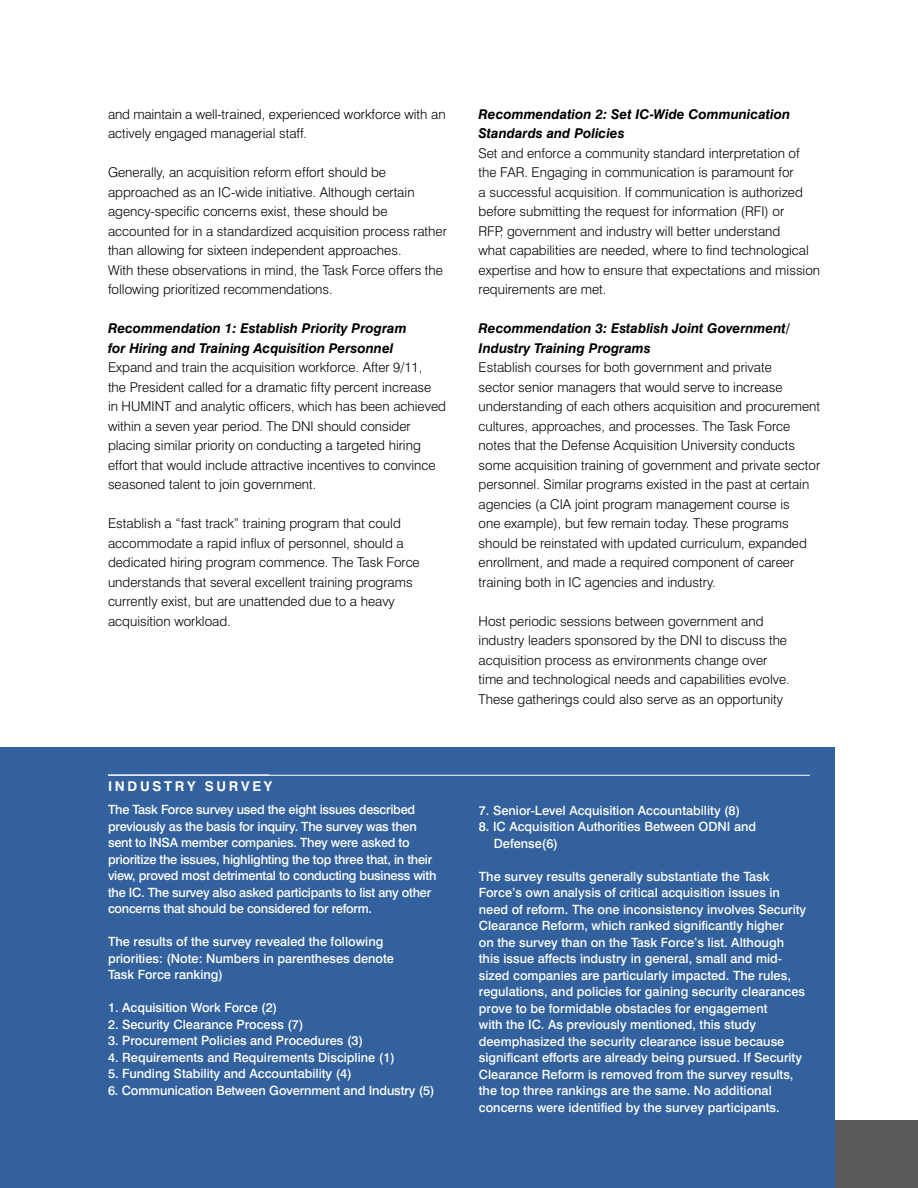
<style>
.page{position:relative;width:918px;height:1188px;background:#fff}
.page>*{position:absolute;margin:0;border:0;box-sizing:border-box;transform-origin:0 0}
.t1{font:300 13.5px/19.5px "Swiss 721 BT";color:#000}
.t2{font:italic 700 13.5px/19.5px "Swiss 721 BT";color:#000}
.t3{font:700 13.5px "Swiss 721 BT";letter-spacing:.2em;color:#fff}
.t4{font:500 12.75px/16.5px "Swiss 721 BT";color:#fff}
.t5{font:500 12.75px/16.5px "Swiss 721 BT";letter-spacing:-.02em;color:#fff}
</style>
<div class="page">
<div style="left:0;top:1120px;width:918px;height:68px;background:#58595b"></div>
<div style="left:0;top:747px;width:834px;height:441px;background:#32619d"></div>
<hr style="left:108px;top:775px;width:702px;height:1px;background:#fff">
<p class="t1" style="left:108px;top:104px;width:339px">and maintain a well-trained, experienced workforce with an actively engaged managerial staff.</p>
<p class="t1" style="left:108px;top:163px;width:340px">Generally, an acquisition reform effort should be approached as an IC-wide initiative. Although certain agency-specific concerns exist, these should be accounted for in a standardized acquisition process rather than allowing for sixteen independent approaches.<br>With these observations in mind, the Task Force offers the following prioritized recommendations.</p>
<p class="t2" style="left:108px;top:319px;width:300px">Recommendation 1: Establish Priority Program for Hiring and Training Acquisition Personnel</p>
<p class="t1" style="left:108px;top:358px;width:340px">Expand and train the acquisition workforce. After 9/11,<br>the President called for a dramatic fifty percent increase<br>in HUMINT and analytic officers, which has been achieved within a seven year period. The DNI should consider placing similar priority on conducting a targeted hiring effort that would include attractive incentives to convince seasoned talent to join government.</p>
<p class="t1" style="left:108px;top:514px;width:313px">Establish a “fast track” training program that could accommodate a rapid influx of personnel, should a dedicated hiring program commence. The Task Force understands that several excellent training programs currently exist, but are unattended due to a heavy acquisition workload.</p>
<p class="t3" style="left:108px;top:778px;width:166px">INDUSTRY SURVEY</p>
<p class="t5" style="left:108px;top:802px;width:330px">The Task Force survey used the eight issues described previously as the basis for inquiry. The survey was then sent to INSA member companies. They were asked to prioritize the issues, highlighting the top three that, in their view, proved most detrimental to conducting business with the IC. The survey also asked participants to list any other concerns that should be considered for reform.</p>
<p class="t4" style="left:108px;top:934px;width:287px">The results of the survey revealed the following priorities: (Note: Numbers in parentheses denote<br>Task Force ranking)</p>
<p class="t4" style="left:108px;top:1000px;width:171px">1. Acquisition Work Force (2)</p>
<p class="t4" style="left:108px;top:1016px;width:197px">2. Security Clearance Process (7)</p>
<p class="t4" style="left:108px;top:1033px;width:257px">3. Procurement Policies and Procedures (3)</p>
<p class="t4" style="left:108px;top:1049px;width:289px">4. Requirements and Requirements Discipline (1)</p>
<p class="t4" style="left:108px;top:1065px;width:245px">5. Funding Stability and Accountability (4)</p>
<p class="t4" style="left:108px;top:1082px;width:328px">6. Communication Between Government and Industry (5)</p>
<p class="t2" style="left:479px;top:104px;width:313px">Recommendation 2: Set IC-Wide Communication<br>Standards and Policies</p>
<p class="t1" style="left:479px;top:143px;width:343px">Set and enforce a community standard interpretation of the FAR. Engaging in communication is paramount for<br>a successful acquisition. If communication is authorized before submitting the request for information (RFI) or<br>RFP, government and industry will better understand<br>what capabilities are needed, where to find technological expertise and how to ensure that expectations and mission requirements are met.</p>
<p class="t2" style="left:479px;top:319px;width:313px">Recommendation 3: Establish Joint Government/<br>Industry Training Programs</p>
<p class="t1" style="left:479px;top:357px;width:343px">Establish courses for both government and private<br>sector senior managers that would serve to increase understanding of each others acquisition and procurement cultures, approaches, and processes. The Task Force notes that the Defense Acquisition University conducts some acquisition training of government and private sector personnel. Similar programs existed in the past at certain agencies (a CIA joint program management course is<br>one example), but few remain today. These programs should be reinstated with updated curriculum, expanded enrollment, and made a required component of career training both in IC agencies and industry.</p>
<p class="t1" style="left:479px;top:611px;width:313px">Host periodic sessions between government and industry leaders sponsored by the DNI to discuss the acquisition process as environments change over time and technological needs and capabilities evolve.<br>These gatherings could also serve as an opportunity</p>
<p class="t4" style="left:479px;top:802px;width:263px">7. Senior-Level Acquisition Accountability (8)</p>
<p class="t4" style="left:494px;top:818px;width:264px;text-indent:-15px">8. IC Acquisition Authorities Between ODNI and<br>Defense(6)</p>
<p class="t4" style="left:479px;top:868px;width:329px">The survey results generally substantiate the Task Force’s own analysis of critical acquisition issues in need of reform. The one inconsistency involves Security Clearance Reform, which ranked significantly higher<br>on the survey than on the Task Force’s list. Although this issue affects industry in general, small and mid&shy;sized companies are particularly impacted. The rules, regulations, and policies for gaining security clearances prove to be formidable obstacles for engagement<br>with the IC. As previously mentioned, this study deemphasized the security clearance issue because significant efforts are already being pursued. If Security Clearance Reform is removed from the survey results, the top three rankings are the same. No additional concerns were identified by the survey participants.</p>
</div>
